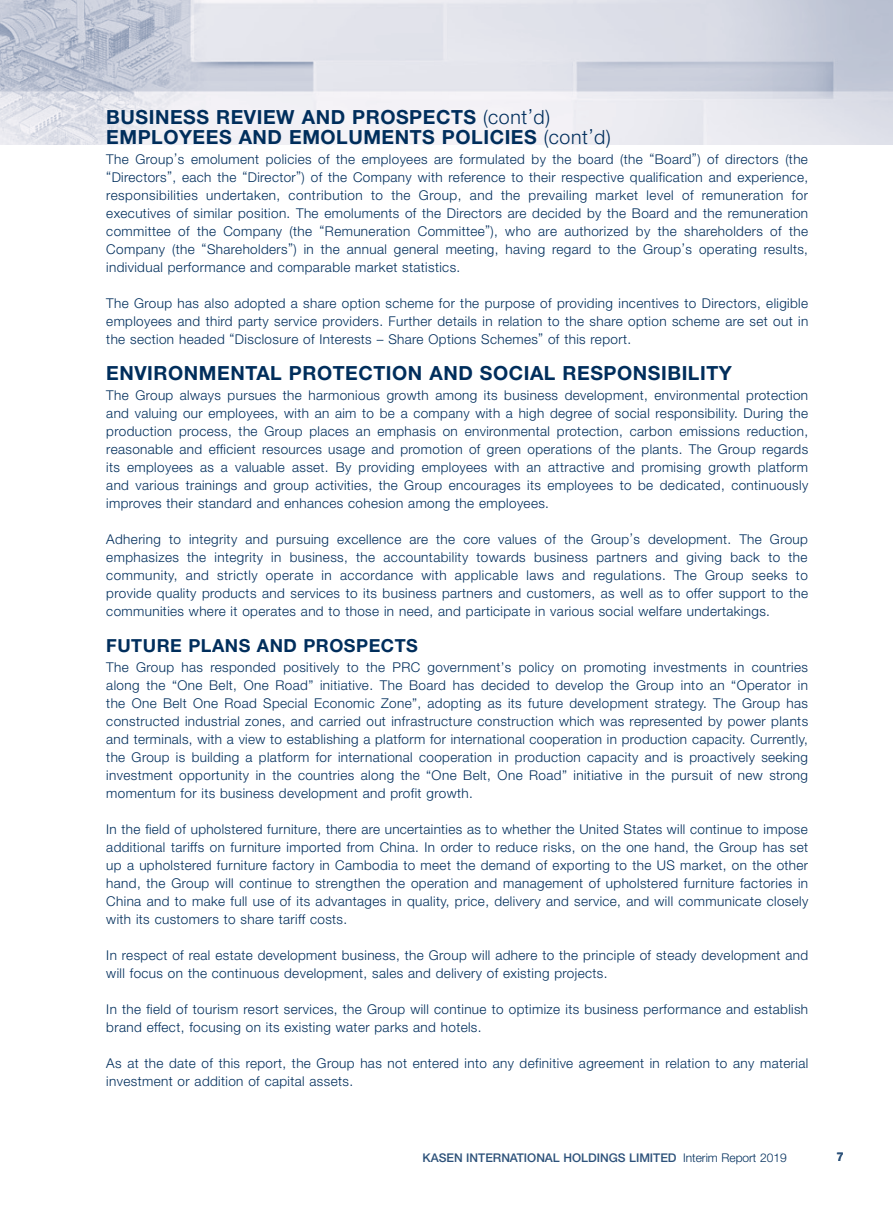
<style>
.page{position:relative;width:893px;height:1212px;background:#fff}
.page>*{position:absolute;margin:0;border:0;box-sizing:border-box;transform-origin:0 0}
.Heading_1{font:700 19.5px "Helvetica Neue LT Std";letter-spacing:.03em;color:#002e5c}
.Heading_2{font:700 18px "Helvetica Neue LT Std";letter-spacing:.03em;color:#002e5c}
.Body_Text{font:300 13.5px/18px "Helvetica Neue LT Std";letter-spacing:.03em;color:#002e5c;text-align:justify}
.t1{font:500 12px "Helvetica Neue LT Std";color:#2d527a}
.t2{font:700 12px "Helvetica Neue LT Std";color:#2d527a}
.s1{font-weight:300}
.s2{font-weight:300;color:#002e5c}
</style>
<div class="page">
<img style="left:0;top:0;width:893px;height:145px">
<p class="Heading_1" style="left:106px;top:105px;width:445px">BUSINESS REVIEW AND PROSPECTS <span class="s1">(cont’d)</span></p>
<p class="Heading_1" style="left:106px;top:125px;width:506px">EMPLOYEES AND EMOLUMENTS POLICIES <span class="s1">(cont’d)</span></p>
<p class="Body_Text" style="left:106px;top:150px;width:703px">The Group’s emolument policies of the employees are formulated by the board (the “Board”) of directors (the “Directors”, each the “Director”) of the Company with reference to their respective qualification and experience, responsibilities undertaken, contribution to the Group, and the prevailing market level of remuneration for executives of similar position. The emoluments of the Directors are decided by the Board and the remuneration committee of the Company (the “Remuneration Committee”), who are authorized by the shareholders of the Company (the “Shareholders”) in the annual general meeting, having regard to the Group’s operating results, individual performance and comparable market statistics.</p>
<p class="Body_Text" style="left:106px;top:294px;width:703px">The Group has also adopted a share option scheme for the purpose of providing incentives to Directors, eligible employees and third party service providers. Further details in relation to the share option scheme are set out in the section headed “Disclosure of Interests – Share Options Schemes” of this report.</p>
<p class="Heading_1" style="left:106px;top:361px;width:627px">ENVIRONMENTAL PROTECTION AND SOCIAL RESPONSIBILITY</p>
<p class="Body_Text" style="left:106px;top:386px;width:703px">The Group always pursues the harmonious growth among its business development, environmental protection and valuing our employees, with an aim to be a company with a high degree of social responsibility. During the production process, the Group places an emphasis on environmental protection, carbon emissions reduction, reasonable and efficient resources usage and promotion of green operations of the plants. The Group regards its employees as a valuable asset. By providing employees with an attractive and promising growth platform and various trainings and group activities, the Group encourages its employees to be dedicated, continuously improves their standard and enhances cohesion among the employees.</p>
<p class="Body_Text" style="left:106px;top:530px;width:703px">Adhering to integrity and pursuing excellence are the core values of the Group’s development. The Group emphasizes the integrity in business, the accountability towards business partners and giving back to the community, and strictly operate in accordance with applicable laws and regulations. The Group seeks to provide quality products and services to its business partners and customers, as well as to offer support to the communities where it operates and to those in need, and participate in various social welfare undertakings.</p>
<p class="Heading_2" style="left:106px;top:635px;width:313px">FUTURE PLANS AND PROSPECTS</p>
<p class="Body_Text" style="left:106px;top:658px;width:703px">The Group has responded positively to the PRC government’s policy on promoting investments in countries along the “One Belt, One Road” initiative. The Board has decided to develop the Group into an “Operator in the One Belt One Road Special Economic Zone”, adopting as its future development strategy. The Group has constructed industrial zones, and carried out infrastructure construction which was represented by power plants and terminals, with a view to establishing a platform for international cooperation in production capacity. Currently, the Group is building a platform for international cooperation in production capacity and is proactively seeking investment opportunity in the countries along the “One Belt, One Road” initiative in the pursuit of new strong momentum for its business development and profit growth.</p>
<p class="Body_Text" style="left:106px;top:820px;width:703px">In the field of upholstered furniture, there are uncertainties as to whether the United States will continue to impose additional tariffs on furniture imported from China. In order to reduce risks, on the one hand, the Group has set up a upholstered furniture factory in Cambodia to meet the demand of exporting to the US market, on the other hand, the Group will continue to strengthen the operation and management of upholstered furniture factories in China and to make full use of its advantages in quality, price, delivery and service, and will communicate closely with its customers to share tariff costs.</p>
<p class="Body_Text" style="left:106px;top:946px;width:703px">In respect of real estate development business, the Group will adhere to the principle of steady development and will focus on the continuous development, sales and delivery of existing projects.</p>
<p class="Body_Text" style="left:106px;top:1000px;width:703px">In the field of tourism resort services, the Group will continue to optimize its business performance and establish brand effect, focusing on its existing water parks and hotels.</p>
<p class="Body_Text" style="left:106px;top:1054px;width:703px">As at the date of this report, the Group has not entered into any definitive agreement in relation to any material investment or addition of capital assets.</p>
<p class="t1" style="left:423px;top:1150px;width:366px">KASEN INTERNATIONAL HOLDINGS LIMITED <span class="s2">Interim Report 2019</span></p>
<p class="t2" style="left:837px;top:1150px;width:8px">7</p>
</div>
